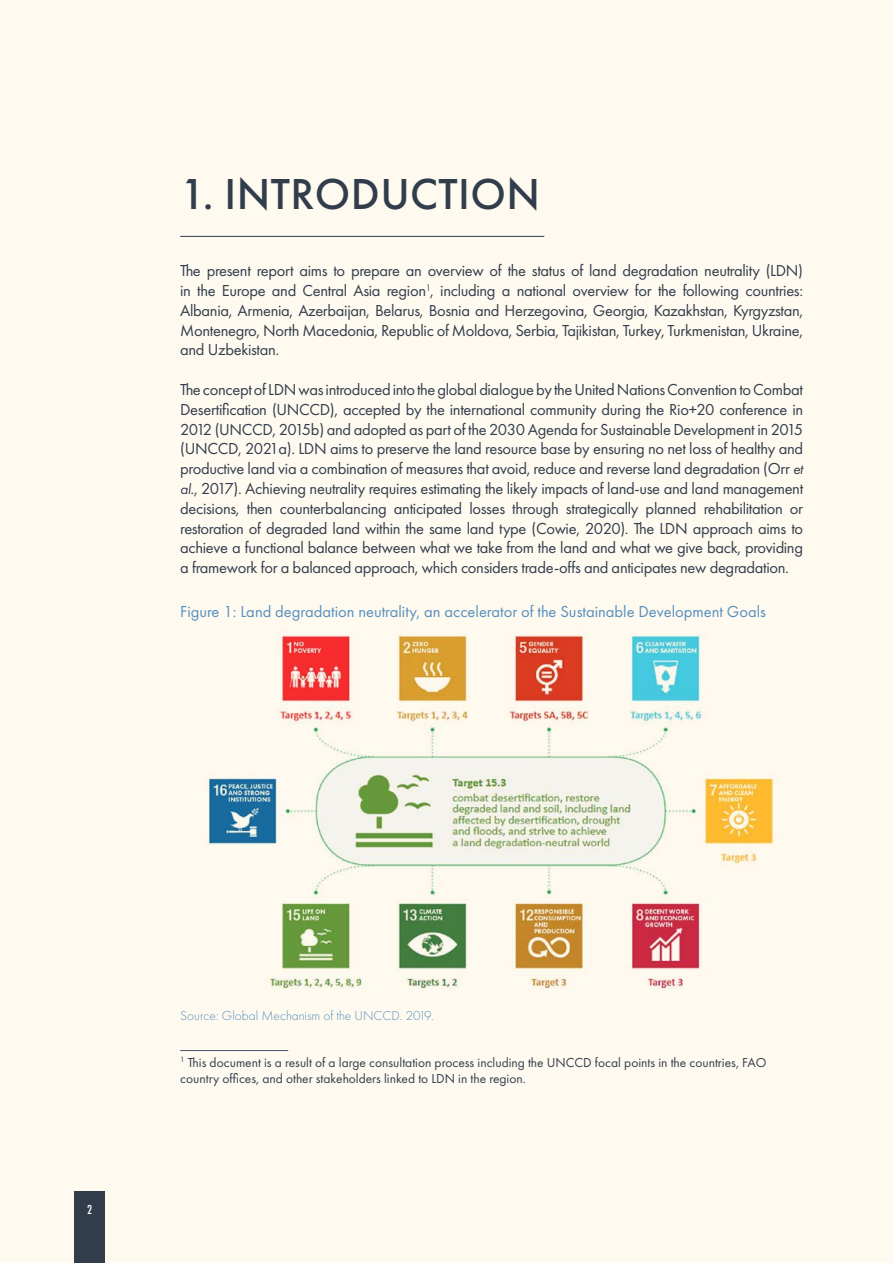
<style>
.page{position:relative;width:893px;height:1263px;background:#fffaf0}
.page>*{position:absolute;margin:0;border:0;box-sizing:border-box;transform-origin:0 0}
.t1{font:500 45px "Futura PT";letter-spacing:.01em;color:#323d4c}
.t2{font:16.5px/19.8px "Futura PT";letter-spacing:-.02em;color:#323d4c;text-align:justify}
.t3{font:16.5px "Futura PT";color:#5792c9}
.t4{font:13.5px/16.2px "Futura PT";color:#323d4c}
.t5{font:300 13.5px "Futura PT";color:#5792c9}
.t6{font:500 condensed 12px "Futura";color:#fff}
.s1{font-style:italic;font-size:15px}
.s2{font-style:italic}
</style>
<div class="page">
<div style="left:75px;top:1192px;width:30px;height:71px;background:#323d4c"></div>
<hr style="left:180px;top:236px;width:364px;height:1px;background:#323d4c">
<hr style="left:180px;top:1050px;width:108px;height:1px;background:#44546a">
<img style="left:204px;top:629px;width:570px;height:361px">
<h1 class="t1" style="left:180px;top:167px;width:362px">1. INTRODUCTION</h1>
<p class="t2" style="left:180px;top:261px;width:624px">The present report aims to prepare an overview of the status of land degradation neutrality (LDN) in the Europe and Central Asia region<sup>1</sup>, including a national overview for the following countries:<br>Albania, Armenia, Azerbaijan, Belarus, Bosnia and Herzegovina, Georgia, Kazakhstan, Kyrgyzstan, Montenegro, North Macedonia, Republic of Moldova, Serbia, Tajikistan, Turkey, Turkmenistan, Ukraine, and Uzbekistan.</p>
<p class="t2" style="left:180px;top:380px;width:625px">The concept of LDN was introduced into the global dialogue by the United Nations Convention to Combat Desertification (UNCCD), accepted by the international community during the Rio+20 conference in 2012 (UNCCD, 2015b) and adopted as part of the 2030 Agenda for Sustainable Development in 2015 (UNCCD, 2021a). LDN aims to preserve the land resource base by ensuring no net loss of healthy and productive land via a combination of measures that avoid, reduce and reverse land degradation (Orr <span class="s1">et al</span><span class="s2">.</span>, 2017). Achieving neutrality requires estimating the likely impacts of land-use and land management decisions, then counterbalancing anticipated losses through strategically planned rehabilitation or restoration of degraded land within the same land type (Cowie, 2020). The LDN approach aims to achieve a functional balance between what we take from the land and what we give back, providing a framework for a balanced approach, which considers trade-offs and anticipates new degradation.</p>
<p class="t3" style="left:180px;top:602px;width:587px">Figure 1: Land degradation neutrality, an accelerator of the Sustainable Development Goals</p>
<p class="t6" style="left:87px;top:1202px;width:6px">2</p>
<p class="t5" style="left:180px;top:1008px;width:255px">Source: Global Mechanism of the UNCCD. 2019.</p>
<p class="t4" style="left:180px;top:1054px;width:588px"><sup>1</sup> This document is a result of a large consultation process including the UNCCD focal points in the countries, FAO country offices, and other stakeholders linked to LDN in the region.</p>
</div>
